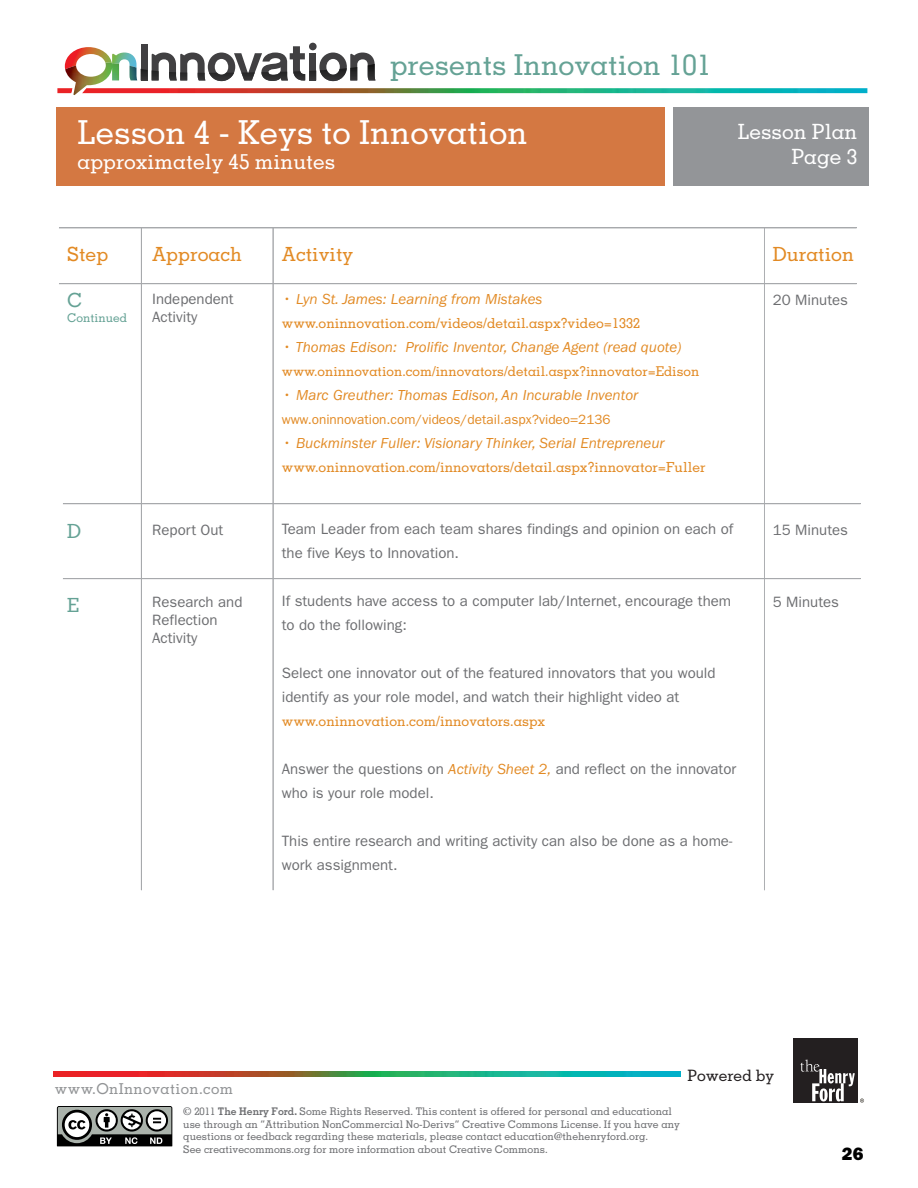
<style>
.page{position:relative;width:918px;height:1188px;background:#fff}
.page>*{position:absolute;margin:0;border:0;box-sizing:border-box;transform-origin:0 0}
.t1{font:500 33px "Memphis LT Std";color:#fff}
.t2{font:500 28.8px "Memphis LT Std";color:#65a295}
.t3{font:500 21px/25.2px "Memphis LT Std";color:#fff;text-align:right}
.t4{font:500 19.5px "Memphis LT Std";color:#e28a24}
.t5{font:500 19.5px "Memphis LT Std";color:#65a295}
.t6{font:800 18px "Franklin Gothic";color:#000}
.t7{font:500 15.75px "Memphis LT Std";color:#231f20}
.t8{font:15px/24px "Franklin Gothic";color:#6d6e71}
.t9{font:italic 15px "Franklin Gothic";color:#e28a24}
.t10{font:500 15px "Memphis LT Std";letter-spacing:.025em;color:#929496}
.t11{font:500 13.8px "Memphis LT Std";color:#e28a24}
.t12{font:500 13.5px "Memphis LT Std";color:#e28a24}
.t13{font:13.5px "Franklin Gothic";color:#e28a24}
.t14{font:500 12px "Memphis LT Std";color:#65a295}
.t15{font:500 10.5px/12.6px "Memphis LT Std";color:#6d6e71}
.s1{font-style:italic;color:#e28a24}
.s2{font-family:"Memphis";font-weight:700}
</style>
<div class="page">
<svg style="left:764px;top:227px;width:1px;height:664px"></svg>
<svg style="left:273px;top:227px;width:1px;height:664px"></svg>
<svg style="left:141px;top:227px;width:1px;height:664px"></svg>
<hr style="left:63px;top:504px;width:798px;height:1px;background:#a7a9ac">
<hr style="left:63px;top:579px;width:798px;height:1px;background:#a7a9ac">
<div style="left:673px;top:108px;width:196px;height:78px;background:#939598"></div>
<div style="left:56px;top:108px;width:609px;height:78px;background:#d47842"></div>
<img style="left:57px;top:88px;width:810px;height:5px">
<div style="left:793px;top:1038px;width:65px;height:65px;background:#231f20"></div>
<svg style="left:801px;top:1060px;width:63px;height:43px"></svg>
<img style="left:53px;top:1071px;width:627px;height:5px">
<hr style="left:59px;top:228px;width:798px;height:1px;background:#a7a9ac">
<hr style="left:59px;top:284px;width:798px;height:1px;background:#a7a9ac">
<div style="left:141px;top:44px;width:7px;height:36px;background:#414042"></div>
<div style="left:309px;top:43px;width:8px;height:7px;background:#414042;border-radius:50%"></div>
<svg style="left:65px;top:46px;width:310px;height:49px"></svg>
<img style="left:65px;top:65px;width:41px;height:12px">
<img style="left:130px;top:66px;width:7px;height:14px">
<svg style="left:57px;top:1106px;width:115px;height:40px"></svg>
<h2 class="t2" style="left:390px;top:47px;width:323px">presents Innovation 101</h2>
<h1 class="t1" style="left:78px;top:112px;width:452px">Lesson 4 - Keys to Innovation</h1>
<h3 class="t3" style="left:78px;top:149px;width:259px">approximately 45 minutes</h3>
<h3 class="t3" style="left:738px;top:119px;width:121px">Lesson Plan<br>Page 3</h3>
<h3 class="t4" style="left:67px;top:242px;width:43px">Step</h3>
<h3 class="t4" style="left:152px;top:242px;width:91px">Approach</h3>
<h3 class="t4" style="left:282px;top:242px;width:73px">Activity</h3>
<h3 class="t4" style="left:773px;top:242px;width:83px">Duration</h3>
<h3 class="t5" style="left:67px;top:289px;width:17px">C</h3>
<p class="t14" style="left:67px;top:310px;width:62px">Continued</p>
<p class="t8" style="left:152px;top:290px;width:83px;line-height:18px">Independent<br>Activity</p>
<p class="t9" style="left:282px;top:291px;width:262px">• Lyn St. James: Learning from Mistakes</p>
<p class="t11" style="left:282px;top:315px;width:360px">www.oninnovation.com/videos/detail.aspx?video=1332</p>
<p class="t9" style="left:282px;top:339px;width:401px">• Thomas Edison: Prolific Inventor, Change Agent (read quote)</p>
<p class="t12" style="left:282px;top:363px;width:419px">www.oninnovation.com/innovators/detail.aspx?innovator=Edison</p>
<p class="t9" style="left:282px;top:387px;width:358px">• Marc Greuther: Thomas Edison, An Incurable Inventor</p>
<p class="t13" style="left:282px;top:412px;width:330px">www.oninnovation.com/videos/detail.aspx?video=2136</p>
<p class="t9" style="left:282px;top:435px;width:384px">• Buckminster Fuller: Visionary Thinker, Serial Entrepreneur</p>
<p class="t11" style="left:282px;top:459px;width:425px">www.oninnovation.com/innovators/detail.aspx?innovator=Fuller</p>
<p class="t8" style="left:773px;top:288px;width:77px">20 Minutes</p>
<h3 class="t5" style="left:67px;top:519px;width:16px">D</h3>
<h3 class="t5" style="left:67px;top:593px;width:13px">E</h3>
<p class="t8" style="left:152px;top:518px;width:73px">Report Out</p>
<p class="t8" style="left:152px;top:593px;width:92px;line-height:18px">Research and<br>Reflection<br>Activity</p>
<p class="t8" style="left:282px;top:517px;width:453px">Team Leader from each team shares findings and opinion on each of the five Keys to Innovation.</p>
<p class="t8" style="left:282px;top:589px;width:451px">If students have access to a computer lab/Internet, encourage them to do the following:</p>
<p class="t8" style="left:282px;top:661px;width:435px">Select one innovator out of the featured innovators that you would identify as your role model, and watch their highlight video at</p>
<p class="t11" style="left:282px;top:712px;width:265px">www.oninnovation.com/innovators.aspx</p>
<p class="t8" style="left:282px;top:757px;width:456px">Answer the questions on <span class="s1">Activity Sheet 2,</span> and reflect on the innovator who is your role model.</p>
<p class="t8" style="left:282px;top:829px;width:452px">This entire research and writing activity can also be done as a home&shy;work assignment.</p>
<p class="t8" style="left:773px;top:518px;width:77px">15 Minutes</p>
<p class="t8" style="left:773px;top:590px;width:68px">5 Minutes</p>
<p class="t10" style="left:55px;top:1079px;width:180px">www.OnInnovation.com</p>
<p class="t7" style="left:687px;top:1066px;width:88px">Powered by</p>
<p class="t15" style="left:183px;top:1105px;width:498px">© 2011 <span class="s2">The Henry Ford.</span> Some Rights Reserved. This content is offered for personal and educational use through an “Attribution NonCommercial No-Derivs” Creative Commons License. If you have any questions or feedback regarding these materials, please contact education@thehenryford.org.<br>See creativecommons.org for more information about Creative Commons.</p>
<p class="t6" style="left:842px;top:1143px;width:23px">26</p>
</div>
